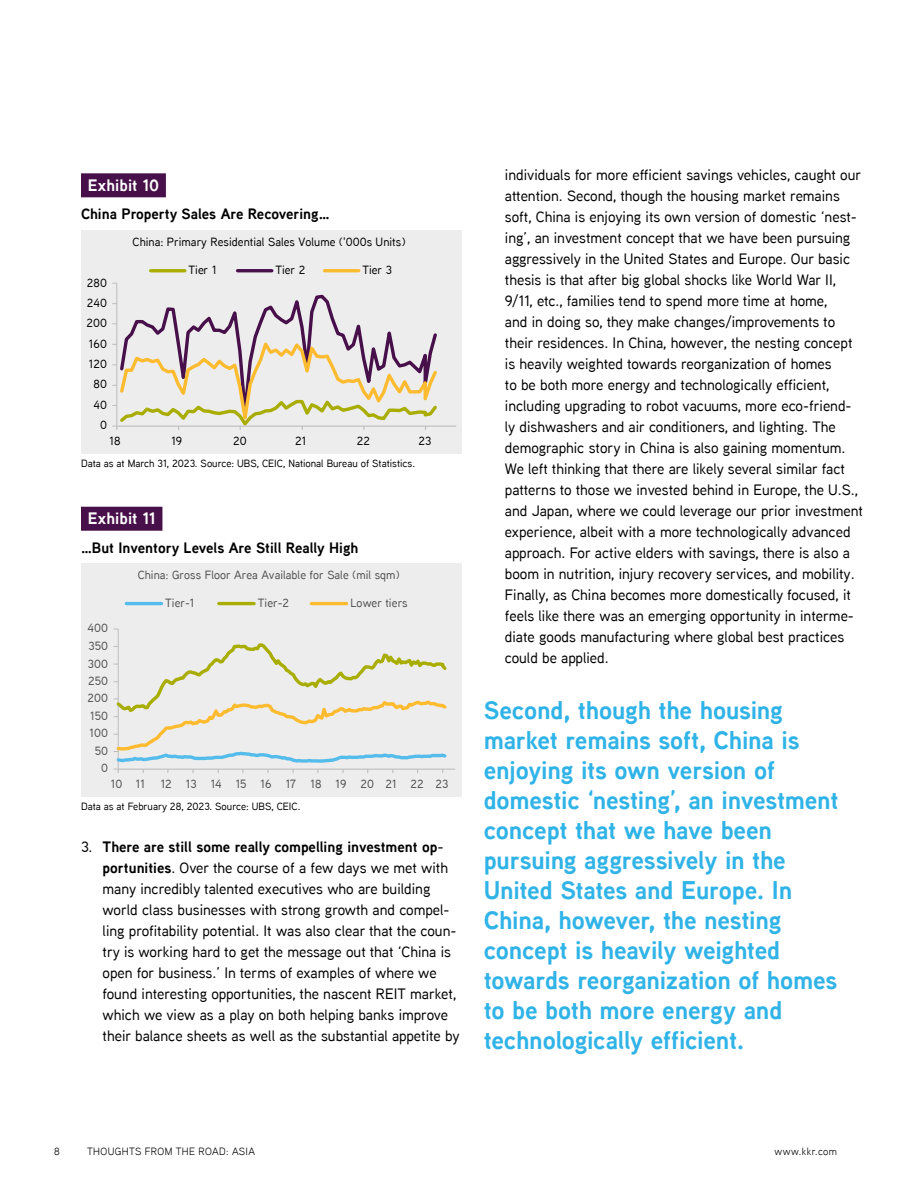
<style>
.page{position:relative;width:918px;height:1188px;background:#fff}
.page>*{position:absolute;margin:0;border:0;box-sizing:border-box;transform-origin:0 0}
.t1{font:700 25.5px/30px "Aaux Next";letter-spacing:-.01em;color:#30b3e7}
.t2{font:700 16.5px "Aaux Next";letter-spacing:.01em;color:#fff}
.t3{font:500 15px/21px "Aaux Next";color:#000}
.t4{font:700 15px "Aaux Next";color:#000}
.t5{font:500 11.85px "Aaux Next";letter-spacing:.005em;color:#505050}
.t6{font:500 11.85px "Aaux Next";letter-spacing:.005em;color:#000001}
.t7{font:500 10.5px "Aaux Next";color:#000}
.t8{font:10.5px "Aaux Next";letter-spacing:.04em;color:#000}
.s1{font-weight:700}
</style>
<div class="page">
<div style="left:81px;top:230px;width:381px;height:224px;background:#ededed"></div>
<div style="left:81px;top:173px;width:85px;height:24px;background:#48104a"></div>
<hr style="left:116px;top:283px;width:1px;height:143px;background:#bebdbd">
<hr style="left:117px;top:426px;width:339px;height:1px;background:#bebdbd">
<svg style="left:127px;top:294px;width:310px;height:42px"></svg>
<svg style="left:112px;top:336px;width:328px;height:94px"></svg>
<hr style="left:151px;top:269px;width:34px;height:3px;background:#a8ad00">
<hr style="left:238px;top:269px;width:34px;height:3px;background:#48104a">
<hr style="left:325px;top:269px;width:34px;height:3px;background:#fdbb30">
<div style="left:81px;top:564px;width:381px;height:233px;background:#ededed"></div>
<div style="left:81px;top:507px;width:81px;height:24px;background:#48104a"></div>
<hr style="left:118px;top:629px;width:1px;height:140px;background:#bebdbd">
<hr style="left:118px;top:769px;width:337px;height:1px;background:#bebdbd">
<svg style="left:114px;top:642px;width:336px;height:131px"></svg>
<hr style="left:126px;top:602px;width:36px;height:3px;background:#54bceb">
<hr style="left:219px;top:602px;width:35px;height:3px;background:#a8ad00">
<hr style="left:311px;top:602px;width:36px;height:3px;background:#fdbb30">
<p class="t2" style="left:88px;top:174px;width:73px">Exhibit 10</p>
<p class="t4" style="left:81px;top:204px;width:250px">China Property Sales Are Recovering…</p>
<p class="t6" style="left:87px;top:274px;width:22px">280</p>
<p class="t6" style="left:87px;top:295px;width:22px">240</p>
<p class="t6" style="left:86px;top:315px;width:22px">200</p>
<p class="t6" style="left:89px;top:336px;width:20px">160</p>
<p class="t6" style="left:89px;top:356px;width:20px">120</p>
<p class="t6" style="left:94px;top:376px;width:15px">80</p>
<p class="t6" style="left:93px;top:397px;width:15px">40</p>
<p class="t6" style="left:100px;top:417px;width:8px">0</p>
<p class="t6" style="left:133px;top:233px;width:275px">China: Primary Residential Sales Volume ('000s Units)</p>
<p class="t6" style="left:189px;top:262px;width:29px">Tier 1</p>
<p class="t6" style="left:275px;top:262px;width:32px">Tier 2</p>
<p class="t6" style="left:362px;top:262px;width:31px">Tier 3</p>
<p class="t6" style="left:110px;top:433px;width:13px">18</p>
<p class="t6" style="left:171px;top:433px;width:12px">19</p>
<p class="t6" style="left:233px;top:433px;width:15px">20</p>
<p class="t6" style="left:295px;top:433px;width:13px">21</p>
<p class="t6" style="left:357px;top:433px;width:15px">22</p>
<p class="t6" style="left:419px;top:433px;width:14px">23</p>
<p class="t7" style="left:81px;top:456px;width:336px">Data as at March 31, 2023. Source: UBS, CEIC, National Bureau of Statistics.</p>
<p class="t2" style="left:88px;top:507px;width:70px">Exhibit 11</p>
<p class="t4" style="left:81px;top:537px;width:279px">…But Inventory Levels Are Still Really High</p>
<p class="t5" style="left:88px;top:620px;width:22px">400</p>
<p class="t5" style="left:88px;top:638px;width:21px">350</p>
<p class="t5" style="left:88px;top:655px;width:22px">300</p>
<p class="t5" style="left:88px;top:673px;width:22px">250</p>
<p class="t5" style="left:88px;top:690px;width:22px">200</p>
<p class="t5" style="left:90px;top:708px;width:20px">150</p>
<p class="t5" style="left:90px;top:725px;width:20px">100</p>
<p class="t5" style="left:95px;top:743px;width:15px">50</p>
<p class="t5" style="left:101px;top:760px;width:8px">0</p>
<p class="t5" style="left:138px;top:567px;width:263px">China: Gross Floor Area Available for Sale (mil sqm)</p>
<p class="t5" style="left:165px;top:594px;width:31px">Tier-1</p>
<p class="t5" style="left:258px;top:594px;width:33px">Tier-2</p>
<p class="t5" style="left:350px;top:594px;width:59px">Lower tiers</p>
<p class="t5" style="left:111px;top:776px;width:36px">10 11</p>
<p class="t5" style="left:161px;top:776px;width:289px">12 13 14 15 16 17 18 19 20 21 22 23</p>
<p class="t7" style="left:81px;top:799px;width:221px">Data as at February 28, 2023. Source: UBS, CEIC.</p>
<p class="t3" style="left:103px;top:836px;width:359px;text-indent:-22px">3. <span class="s1">There are still some really compelling investment op&shy;portunities</span>. Over the course of a few days we met with many incredibly talented executives who are building world class businesses with strong growth and compel&shy;ling profitability potential. It was also clear that the coun&shy;try is working hard to get the message out that ‘China is open for business.’ In terms of examples of where we found interesting opportunities, the nascent REIT market, which we view as a play on both helping banks improve their balance sheets as well as the substantial appetite by</p>
<p class="t3" style="left:505px;top:164px;width:360px">individuals for more efficient savings vehicles, caught our attention. Second, though the housing market remains soft, China is enjoying its own version of domestic ‘nest&shy;ing’, an investment concept that we have been pursuing aggressively in the United States and Europe. Our basic thesis is that after big global shocks like World War II, 9/11, etc., families tend to spend more time at home,<br>and in doing so, they make changes/improvements to their residences. In China, however, the nesting concept is heavily weighted towards reorganization of homes<br>to be both more energy and technologically efficient, including upgrading to robot vacuums, more eco-friend&shy;ly dishwashers and air conditioners, and lighting. The demographic story in China is also gaining momentum.<br>We left thinking that there are likely several similar fact patterns to those we invested behind in Europe, the U.S., and Japan, where we could leverage our prior investment experience, albeit with a more technologically advanced approach. For active elders with savings, there is also a boom in nutrition, injury recovery services, and mobility.<br>Finally, as China becomes more domestically focused, it feels like there was an emerging opportunity in interme&shy;diate goods manufacturing where global best practices could be applied.</p>
<p class="t1" style="left:484px;top:694px;width:356px">Second, though the housing market remains soft, China is enjoying its own version of domestic ‘nesting’, an investment concept that we have been pursuing aggressively in the<br>United States and Europe. In<br>China, however, the nesting concept is heavily weighted towards reorganization of homes to be both more energy and technologically efficient.</p>
<p class="t8" style="left:54px;top:1144px;width:7px">8</p>
<p class="t8" style="left:87px;top:1144px;width:170px">THOUGHTS FROM THE ROAD: ASIA</p>
<p class="t8" style="left:774px;top:1144px;width:64px">www.kkr.com</p>
</div>
